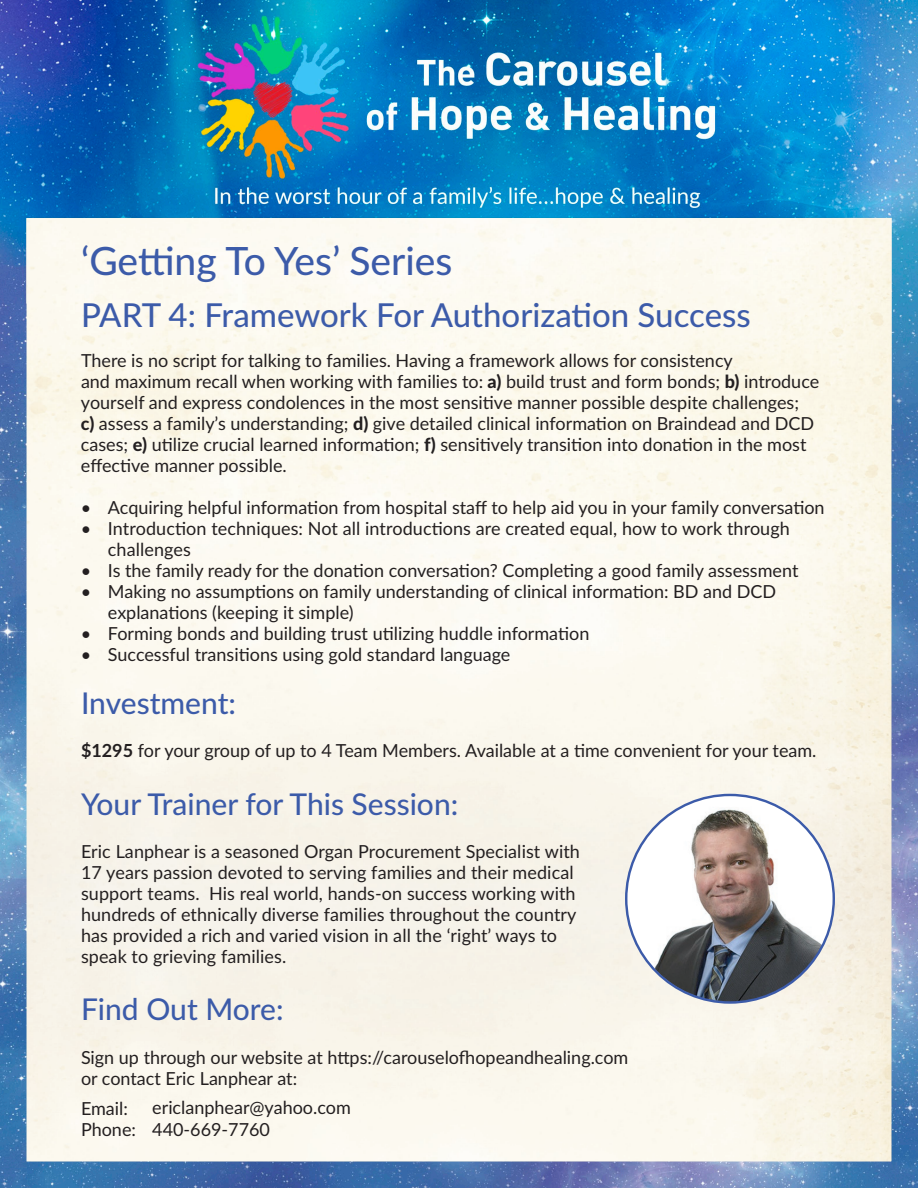
<style>
.page{position:relative;width:918px;height:1188px;background:#fff}
.page>*{position:absolute;margin:0;border:0;box-sizing:border-box;transform-origin:0 0}
.t1{font:500 39px "Lato";color:#3c5ba9}
.t2{font:500 33px "Lato";color:#3c5ba9}
.t3{font:500 30px "Lato";color:#3c5ba9}
.t4{font:18px/21px "Lato";color:#231f20}
.s1{font-weight:800}
.s2{font-weight:700}
</style>
<div class="page">
<img style="left:0;top:0;width:918px;height:1188px">
<img style="left:624px;top:791px;width:212px;height:214px">
<h1 class="t1" style="left:81px;top:233px;width:373px">‘Getting To Yes’ Series</h1>
<h2 class="t2" style="left:81px;top:292px;width:671px">PART 4: Framework For Authorization Success</h2>
<p class="t4" style="left:81px;top:350px;width:740px">There is no script for talking to families. Having a framework allows for consistency<br>and maximum recall when working with families to: <span class="s1">a)</span> build trust and form bonds; <span class="s1">b)</span> introduce yourself and express condolences in the most sensitive manner possible despite challenges;<br><span class="s1">c)</span> assess a family’s understanding; <span class="s1">d)</span> give detailed clinical information on Braindead and DCD cases; <span class="s1">e)</span> utilize crucial learned information; <span class="s1">f)</span> sensitively transition into donation in the most effective manner possible.</p>
<p class="t4" style="left:81px;top:497px;width:745px">• Acquiring helpful information from hospital staff to help aid you in your family conversation</p>
<p class="t4" style="left:108px;top:518px;width:683px;text-indent:-27px">• Introduction techniques: Not all introductions are created equal, how to work through challenges</p>
<p class="t4" style="left:81px;top:560px;width:719px">• Is the family ready for the donation conversation? Completing a good family assessment</p>
<p class="t4" style="left:108px;top:581px;width:670px;text-indent:-27px">• Making no assumptions on family understanding of clinical information: BD and DCD explanations (keeping it simple)</p>
<p class="t4" style="left:81px;top:623px;width:510px">• Forming bonds and building trust utilizing huddle information</p>
<p class="t4" style="left:81px;top:644px;width:431px">• Successful transitions using gold standard language</p>
<h3 class="t3" style="left:81px;top:681px;width:157px">Investment:</h3>
<p class="t4" style="left:81px;top:739px;width:737px"><span class="s2">$1295</span> for your group of up to 4 Team Members. Available at a time convenient for your team.</p>
<h3 class="t3" style="left:81px;top:783px;width:379px">Your Trainer for This Session:</h3>
<p class="t4" style="left:81px;top:841px;width:501px">Eric Lanphear is a seasoned Organ Procurement Specialist with 17 years passion devoted to serving families and their medical support teams. His real world, hands-on success working with hundreds of ethnically diverse families throughout the country has provided a rich and varied vision in all the ‘right’ ways to speak to grieving families.</p>
<h3 class="t3" style="left:81px;top:988px;width:204px">Find Out More:</h3>
<p class="t4" style="left:81px;top:1046px;width:549px">Sign up through our website at https://carouselofhopeandhealing.com or contact Eric Lanphear at:</p>
<p class="t4" style="left:81px;top:1097px;width:57px">Email:<br>Phone:</p>
<p class="t4" style="left:152px;top:1097px;width:200px">ericlanphear@yahoo.com<br>440-669-7760</p>
</div>
